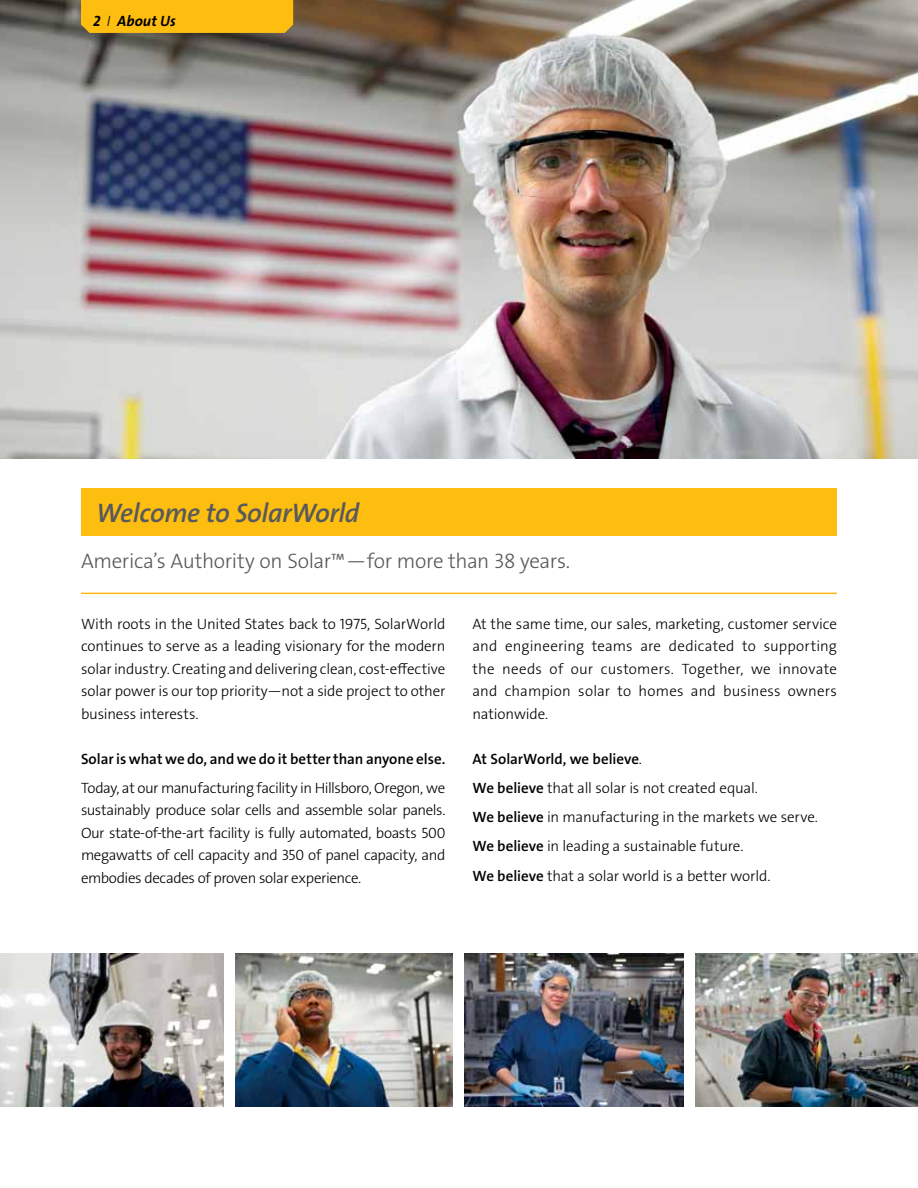
<style>
.page{position:relative;width:918px;height:1188px;background:#fff}
.page>*{position:absolute;margin:0;border:0;box-sizing:border-box;transform-origin:0 0}
.t1{font:27px "The Sans LP6 Se Bld IT";letter-spacing:-.015em;color:#58595b}
.t2{font:21px "The Sans LP3 Lig";letter-spacing:-.015em;color:#58595b}
.t3{font:15px/22.5px "The Sans LP3 Lig";letter-spacing:-.01em;color:#000;text-align:justify}
.t4{font:15px "The Sans LP6 Se Bld";color:#000}
.t5{font:15px "The Sans LP7 Bld IT";color:#000}
.s1{font-family:"The Sans LP3 Lig IT"}
.s2{font-family:"The Sans LP3 Lig"}
.s3{font-family:"The Sans LP6 Se Bld"}
</style>
<div class="page">
<img style="left:0;top:0;width:918px;height:459px">
<div style="left:81px;top:0;width:212px;height:33px;background:#febe10"></div>
<div style="left:81px;top:488px;width:756px;height:48px;background:#febe10"></div>
<hr style="left:81px;top:593px;width:756px;height:1px;background:#fdb913">
<img style="left:0;top:954px;width:684px;height:153px">
<img style="left:695px;top:954px;width:223px;height:153px">
<div style="left:225px;top:949px;width:10px;height:168px;background:#fff"></div>
<div style="left:454px;top:948px;width:10px;height:169px;background:#fff"></div>
<p class="t5" style="left:93px;top:11px;width:84px">2 <span class="s1">I</span> About Us</p>
<h1 class="t1" style="left:96px;top:496px;width:265px">Welcome to SolarWorld</h1>
<h2 class="t2" style="left:81px;top:548px;width:491px">America’s Authority on Solar™—for more than 38 years.</h2>
<p class="t3" style="left:81px;top:612px;width:366px">With roots in the United States back to 1975, SolarWorld continues to serve as a leading visionary for the modern solar industry. Creating and delivering clean, cost-effective solar power is our top priority—not a side project to other business interests.</p>
<p class="t4" style="left:81px;top:749px;width:366px">Solar is what we do, and we do it better than anyone else.</p>
<p class="t3" style="left:81px;top:777px;width:366px">Today, at our manufacturing facility in Hillsboro, Oregon, we sustainably produce solar cells and assemble solar panels.<br>Our state-of-the-art facility is fully automated, boasts 500 megawatts of cell capacity and 350 of panel capacity, and embodies decades of proven solar experience.</p>
<p class="t3" style="left:472px;top:612px;width:366px">At the same time, our sales, marketing, customer service and engineering teams are dedicated to supporting the needs of our customers. Together, we innovate and champion solar to homes and business owners nationwide.</p>
<p class="t4" style="left:472px;top:749px;width:171px">At SolarWorld, we believe<span class="s2">.</span></p>
<p class="t3" style="left:473px;top:773px;width:347px;line-height:29.2px;text-align:left"><span class="s3">We believe</span> that all solar is not created equal.<br><span class="s3">We believe</span> in manufacturing in the markets we serve.<br><span class="s3">We believe</span> in leading a sustainable future.<br><span class="s3">We believe</span> that a solar world is a better world.</p>
</div>
